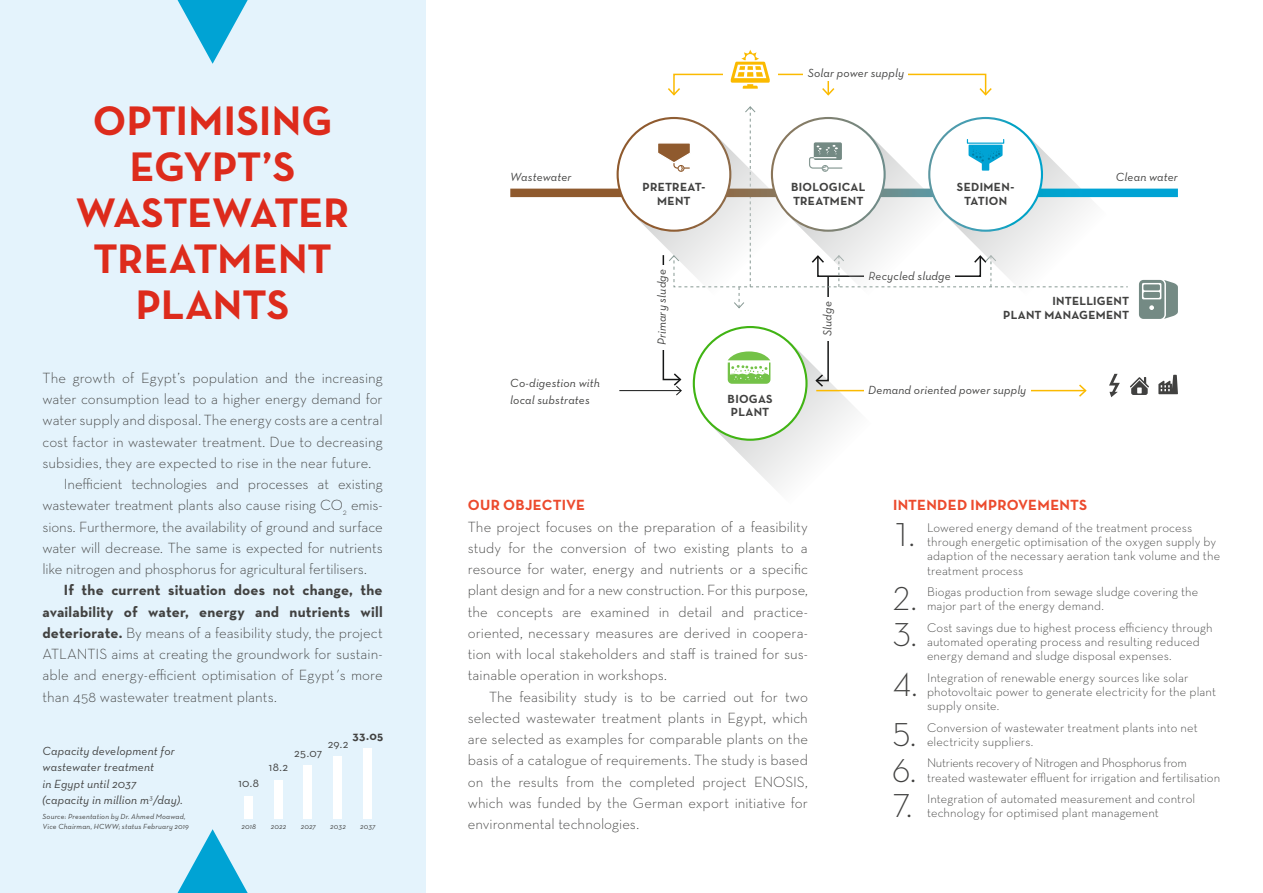
<style>
.page{position:relative;width:1263px;height:893px;background:#fff}
.page>*{position:absolute;margin:0;border:0;box-sizing:border-box;transform-origin:0 0}
._01_Headline{font:700 42px/46px "Neutraface Text";letter-spacing:-.005em;color:#dd2b1c;text-align:center}
.t1{font:300 33.75px "Neutraface Text";color:#414140}
.t2{font:300 15px/21.3px "Neutraface Text";color:#414140;text-align:justify}
.t3{font:700 15px "Neutraface Text";letter-spacing:.02em;color:#ec4a2d}
.t4{font:300 12.75px/14.2px "Neutraface Text";letter-spacing:.01em;color:#414140}
.t5{font:italic 12px/16.5px "Neutraface Text";letter-spacing:.015em;color:#414140}
.t6{font:700 12px/13.5px "Neutraface Text";letter-spacing:.025em;color:#414140;text-align:center}
.t7{font:12px "Neutraface Text";letter-spacing:.03em;color:#414140}
.t8{font:italic 7.5px/10.5px "Neutraface Text";letter-spacing:.025em;color:#414140}
.s1{font-weight:700}
</style>
<div class="page">
<div style="left:0;top:0;width:425px;height:893px;background:#e4f3fc"></div>
<svg style="left:668px;top:86px;width:12px;height:10px"></svg>
<svg style="left:979px;top:86px;width:13px;height:10px"></svg>
<div style="left:363px;top:748px;width:9px;height:71px;background:#fff"></div>
<div style="left:333px;top:756px;width:9px;height:63px;background:#fff"></div>
<div style="left:304px;top:765px;width:8px;height:54px;background:#fff"></div>
<div style="left:274px;top:780px;width:8px;height:39px;background:#fff"></div>
<div style="left:244px;top:796px;width:9px;height:23px;background:#fff"></div>
<svg style="left:178px;top:0;width:70px;height:64px"></svg>
<svg style="left:178px;top:829px;width:70px;height:64px"></svg>
<svg style="left:510px;top:134px;width:123px;height:81px"></svg>
<div style="left:619px;top:119px;width:110px;height:111px;background:#fff;border-radius:50%"></div>
<hr style="left:827px;top:74px;width:2px;height:21px;background:#fbba00">
<svg style="left:822px;top:86px;width:13px;height:10px"></svg>
<div style="left:803px;top:63px;width:105px;height:18px;background:#fff"></div>
<hr style="left:619px;top:390px;width:62px;height:1px;background:#151616">
<svg style="left:731px;top:50px;width:39px;height:39px"></svg>
<svg style="left:633px;top:106px;width:545px;height:382px"></svg>
<p class="_01_Headline" style="left:76px;top:97px;width:275px">OPTIMISING<br>EGYPT’S<br>WASTEWATER<br>TREATMENT<br>PLANTS</p>
<p class="t2" style="left:43px;top:367px;width:342px">The growth of Egypt’s population and the increasing water consumption lead to a higher energy demand for water supply and disposal. The energy costs are a central cost factor in wastewater treatment. Due to decreasing subsidies, they are expected to rise in the near future.</p>
<p class="t2" style="left:43px;top:473px;width:342px;text-indent:21px">Inefficient technologies and processes at existing wastewater treatment plants also cause rising CO<sub>2</sub> emis&shy;sions. Furthermore, the availability of ground and surface water will decrease. The same is expected for nutrients like nitrogen and phosphorus for agricultural fertilisers.</p>
<p class="t2" style="left:43px;top:579px;width:342px;text-indent:21px"><span class="s1">If the current situation does not change, the availability of water, energy and nutrients will deteriorate.</span> By means of a feasibility study, the project ATLANTIS aims at creating the groundwork for sustain&shy;able and energy-efficient optimisation of Egypt´s more than 458 wastewater treatment plants.</p>
<p class="t5" style="left:43px;top:742px;width:142px">Capacity development for wastewater treatment<br>in Egypt until 2037 (capacity in million m<sup>3</sup>/day).</p>
<p class="t8" style="left:43px;top:811px;width:148px">Source: Presentation by Dr. Ahmed Moawad,<br>Vice Chairman, HCWW; status February 2019</p>
<p class="t7" style="left:238px;top:775px;width:22px">10.8</p>
<p class="t6" style="left:352px;top:729px;width:32px">33.05</p>
<p class="t7" style="left:328px;top:736px;width:22px">29.2</p>
<p class="t7" style="left:294px;top:745px;width:29px">25.07</p>
<p class="t7" style="left:269px;top:760px;width:21px">18.2</p>
<p class="t8" style="left:241px;top:821px;width:16px">2018</p>
<p class="t8" style="left:271px;top:821px;width:17px">2022</p>
<p class="t8" style="left:301px;top:821px;width:17px">2027</p>
<p class="t8" style="left:330px;top:821px;width:17px">2032</p>
<p class="t8" style="left:360px;top:821px;width:17px">2037</p>
<p class="t5" style="left:510px;top:168px;width:63px">Wastewater</p>
<p class="t5" style="left:510px;top:375px;width:91px">Co-digestion with local substrates</p>
<p class="t5" style="left:808px;top:64px;width:98px">Solar power supply</p>
<p class="t6" style="left:642px;top:180px;width:64px">PRETREAT-<br>MENT</p>
<p class="t6" style="left:791px;top:180px;width:76px;text-align:left">BIOLOGICAL<br>TREATMENT</p>
<p class="t6" style="left:957px;top:180px;width:59px">SEDIMEN-<br>TATION</p>
<p class="t5" style="left:1116px;top:168px;width:64px">Clean water</p>
<p class="t5" style="left:653px;top:345px;width:78px;rotate:-90deg">Primary sludge</p>
<p class="t6" style="left:728px;top:392px;width:47px;text-align:left">BIOGAS<br>PLANT</p>
<p class="t5" style="left:819px;top:336px;width:36px;rotate:-90deg">Sludge</p>
<p class="t5" style="left:868px;top:267px;width:84px">Recycled sludge</p>
<p class="t6" style="left:1003px;top:294px;width:128px;text-align:right">INTELLIGENT<br>PLANT MANAGEMENT</p>
<p class="t5" style="left:868px;top:382px;width:160px">Demand oriented power supply</p>
<p class="t3" style="left:468px;top:495px;width:119px">OUR OBJECTIVE</p>
<p class="t2" style="left:468px;top:515px;width:342px">The project focuses on the preparation of a feasibility study for the conversion of two existing plants to a resource for water, energy and nutrients or a specific plant design and for a new construction. For this purpose, the concepts are examined in detail and practice&shy;oriented, necessary measures are derived in coopera&shy;tion with local stakeholders and staff is trained for sus&shy;tainable operation in workshops.</p>
<p class="t2" style="left:468px;top:686px;width:342px;text-indent:21px">The feasibility study is to be carried out for two selected wastewater treatment plants in Egypt, which are selected as examples for comparable plants on the basis of a catalogue of requirements. The study is based on the results from the completed project ENOSIS, which was funded by the German export initiative for environmental technologies.</p>
<p class="t3" style="left:893px;top:495px;width:196px">INTENDED IMPROVEMENTS</p>
<p class="t1" style="left:892px;top:513px;width:24px">1.</p>
<p class="t4" style="left:927px;top:520px;width:295px">Lowered energy demand of the treatment process through energetic optimisation of the oxygen supply by adaption of the necessary aeration tank volume and the treatment process</p>
<p class="t1" style="left:892px;top:577px;width:27px">2.</p>
<p class="t4" style="left:927px;top:584px;width:273px">Biogas production from sewage sludge covering the major part of the energy demand.</p>
<p class="t1" style="left:892px;top:613px;width:27px">3.</p>
<p class="t4" style="left:927px;top:620px;width:287px">Cost savings due to highest process efficiency through automated operating process and resulting reduced energy demand and sludge disposal expenses.</p>
<p class="t1" style="left:892px;top:663px;width:27px">4.</p>
<p class="t4" style="left:927px;top:670px;width:291px">Integration of renewable energy sources like solar photovoltaic power to generate electricity for the plant supply onsite.</p>
<p class="t1" style="left:892px;top:713px;width:26px">5.</p>
<p class="t4" style="left:927px;top:720px;width:272px">Conversion of wastewater treatment plants into net electricity suppliers.</p>
<p class="t1" style="left:891px;top:749px;width:27px">6.</p>
<p class="t4" style="left:927px;top:756px;width:295px">Nutrients recovery of Nitrogen and Phosphorus from treated wastewater effluent for irrigation and fertilisation</p>
<p class="t1" style="left:892px;top:785px;width:22px">7.</p>
<p class="t4" style="left:927px;top:791px;width:270px">Integration of automated measurement and control technology for optimised plant management</p>
</div>
